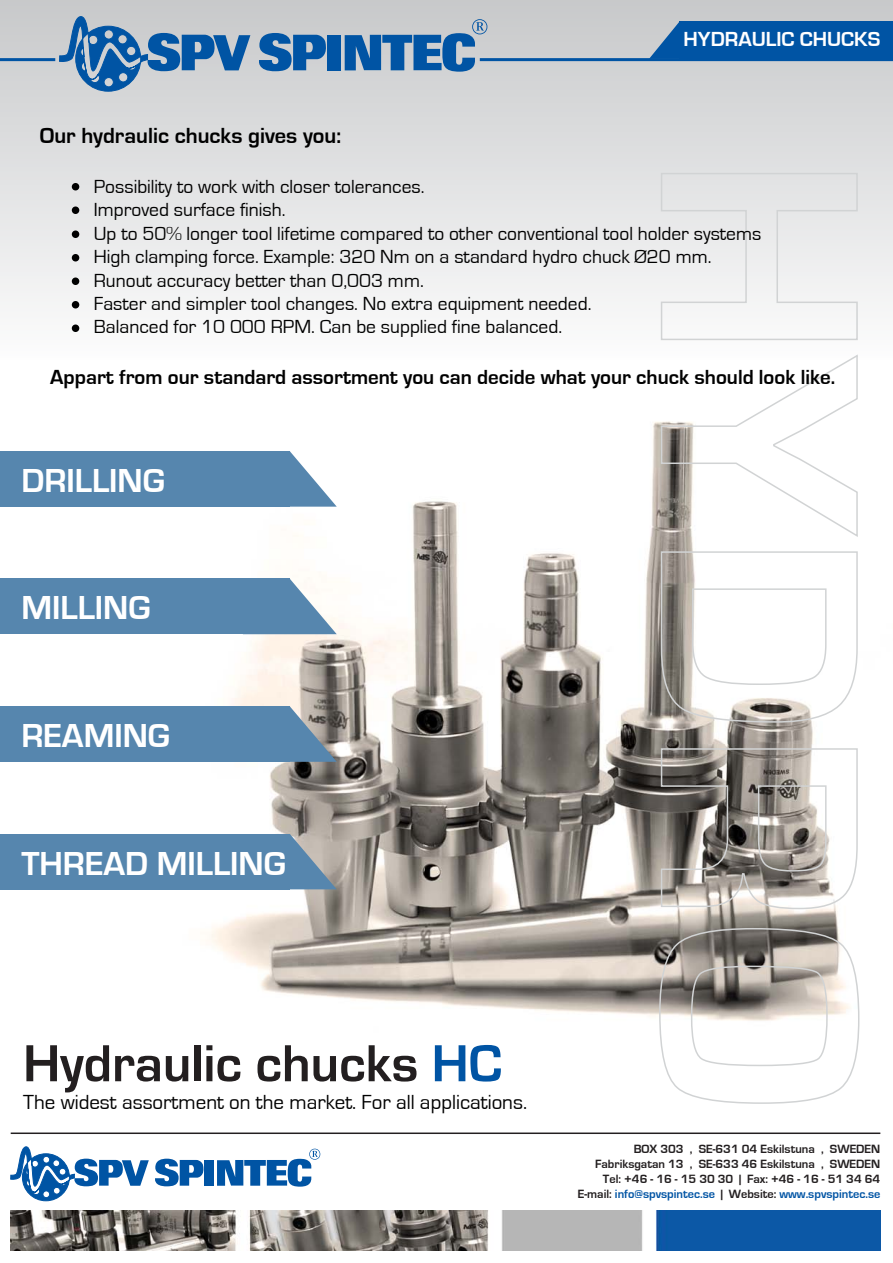
<style>
.page{position:relative;width:893px;height:1263px;background:#fff}
.page>*{position:absolute;margin:0;border:0;box-sizing:border-box;transform-origin:0 0}
.t1{font:700 54px "Eurostile";color:#231f20}
.t2{font:700 34.2px "Eurostile";color:#fff}
.t3{font:700 22.5px "Eurostile";color:#000}
.t4{font:700 21px "Eurostile";color:#000}
.t5{font:21px "Eurostile";color:#000}
.t6{font:700 21px "Eurostile";color:#fff}
.t7{font:19.5px/23.4px "Eurostile";color:#000}
.t8{font:700 12.3px/14.9px "Eurostile";color:#231f20;text-align:right}
.s1{color:#0054a4}
</style>
<div class="page">
<img style="left:178px;top:422px;width:660px;height:594px">
<div style="left:0;top:0;width:893px;height:359px;background:linear-gradient(to bottom,#c7c8ca,#fcfcfd)"></div>
<hr style="left:0;top:58px;width:55px;height:3px;background:#0054a4">
<hr style="left:480px;top:58px;width:413px;height:3px;background:#0054a4">
<div style="left:679px;top:21px;width:214px;height:39px;background:#0054a4"></div>
<svg style="left:649px;top:21px;width:30px;height:38px"></svg>
<svg style="left:59px;top:16px;width:191px;height:75px;background:#80a1c0"></svg>
<svg style="left:256px;top:33px;width:70px;height:39px;background:#4d82b5"></svg>
<svg style="left:345px;top:19px;width:142px;height:53px;background:#7096bb"></svg>
<div style="left:327px;top:35px;width:14px;height:35px;background:#0054a4"></div>
<svg style="left:10px;top:1147px;width:194px;height:54px"></svg>
<svg style="left:217px;top:1149px;width:103px;height:38px"></svg>
<div style="left:204px;top:1160px;width:10px;height:25px;background:#0054a4"></div>
<img style="left:11px;top:1210px;width:869px;height:41px">
<hr style="left:11px;top:1132px;width:869px;height:2px;background:#231f20">
<svg style="left:660px;top:172px;width:198px;height:169px"></svg>
<svg style="left:660px;top:353px;width:199px;height:185px"></svg>
<svg style="left:660px;top:551px;width:198px;height:172px"></svg>
<svg style="left:660px;top:747px;width:198px;height:163px"></svg>
<svg style="left:658px;top:927px;width:202px;height:177px"></svg>
<div style="left:72px;top:183px;width:7px;height:7px;background:#000;border-radius:50%"></div>
<div style="left:72px;top:206px;width:7px;height:8px;background:#000;border-radius:50%"></div>
<div style="left:72px;top:230px;width:7px;height:8px;background:#000;border-radius:50%"></div>
<div style="left:72px;top:254px;width:7px;height:7px;background:#000;border-radius:50%"></div>
<div style="left:72px;top:277px;width:7px;height:8px;background:#000;border-radius:50%"></div>
<div style="left:72px;top:301px;width:7px;height:7px;background:#000;border-radius:50%"></div>
<div style="left:72px;top:324px;width:7px;height:8px;background:#000;border-radius:50%"></div>
<svg style="left:290px;top:451px;width:47px;height:56px"></svg>
<div style="left:0;top:451px;width:290px;height:56px;background:#5686ae"></div>
<svg style="left:290px;top:579px;width:47px;height:55px"></svg>
<div style="left:0;top:579px;width:290px;height:55px;background:#5686ae"></div>
<svg style="left:290px;top:706px;width:47px;height:56px;background:#768a9a"></svg>
<div style="left:0;top:706px;width:290px;height:56px;background:#5686ae"></div>
<svg style="left:290px;top:834px;width:47px;height:55px;background:#899cab"></svg>
<div style="left:0;top:834px;width:290px;height:55px;background:#5686ae"></div>
<p class="t6" style="left:684px;top:28px;width:198px">HYDRAULIC CHUCKS</p>
<p class="t3" style="left:40px;top:123px;width:303px">Our hydraulic chucks gives you:</p>
<p class="t7" style="left:94px;top:175px;width:669px">Possibility to work with closer tolerances.<br>Improved surface finish.<br>Up to 50% longer tool lifetime compared to other conventional tool holder systems High clamping force. Example: 320 Nm on a standard hydro chuck Ø20 mm.<br>Runout accuracy better than 0,003 mm.<br>Faster and simpler tool changes. No extra equipment needed.<br>Balanced for 10 000 RPM. Can be supplied fine balanced.</p>
<p class="t4" style="left:50px;top:365px;width:786px">Appart from our standard assortment you can decide what your chuck should look like.</p>
<h2 class="t2" style="left:21px;top:462px;width:145px">DRILLING</h2>
<h2 class="t2" style="left:21px;top:589px;width:131px">MILLING</h2>
<h2 class="t2" style="left:21px;top:717px;width:150px">REAMING</h2>
<h2 class="t2" style="left:21px;top:845px;width:266px">THREAD MILLING</h2>
<h1 class="t1" style="left:23px;top:1034px;width:480px">Hydraulic chucks <span class="s1">HC</span></h1>
<p class="t5" style="left:23px;top:1091px;width:505px">The widest assortment on the market. For all applications.</p>
<p class="t8" style="left:578px;top:1142px;width:304px">BOX 303 , SE-631 04 Eskilstuna , SWEDEN Fabriksgatan 13 , SE-633 46 Eskilstuna , SWEDEN Tel: +46 - 16 - 15 30 30 | Fax: +46 - 16 - 51 34 64<br>E-mail: <span class="s1">info@spvspintec.se</span> | Website: <span class="s1">www.spvspintec.se</span></p>
</div>
